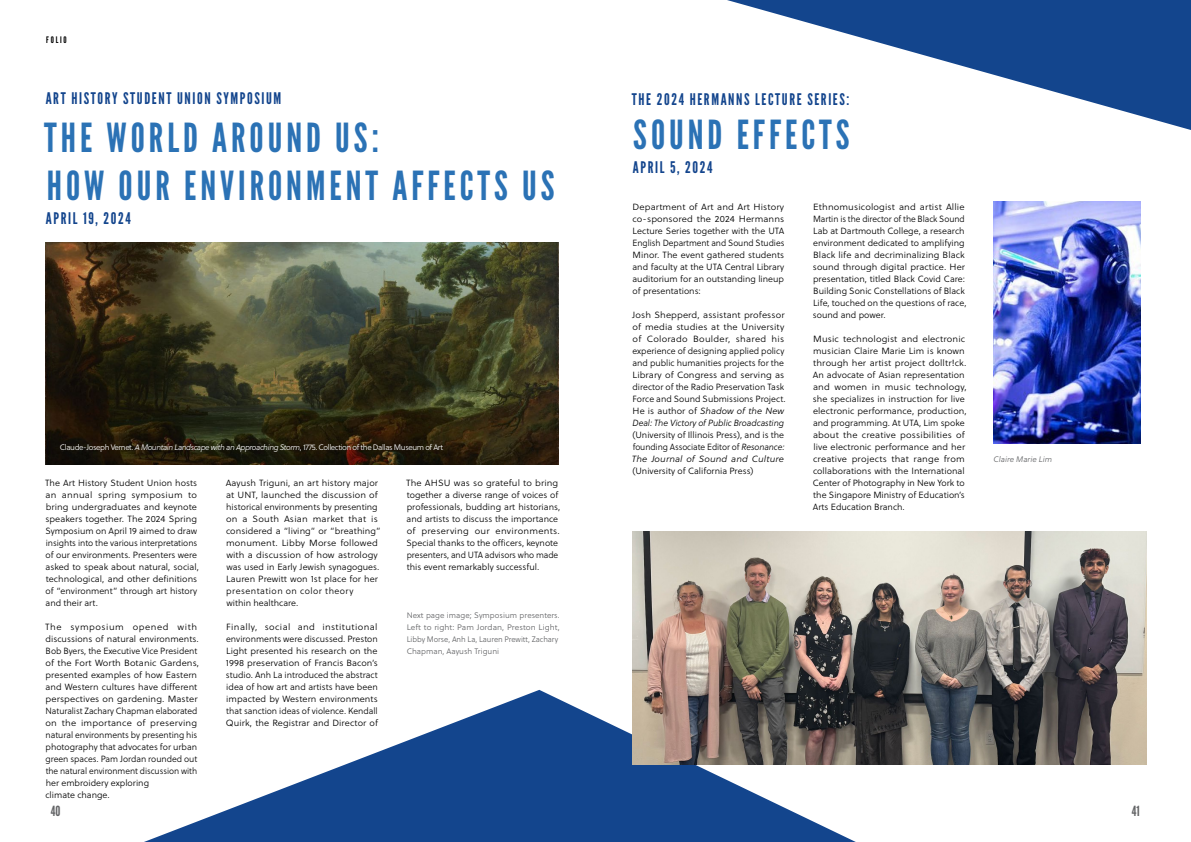
<style>
.page{position:relative;width:1191px;height:842px;background:#fff}
.page>*{position:absolute;margin:0;border:0;box-sizing:border-box;transform-origin:0 0}
.t1{font:40px/48px "League Gothic";letter-spacing:.1em;color:#2b72b5}
.t2{font:16px "League Gothic";letter-spacing:.1em;color:#13458d}
.t3{font:14px "League Gothic";color:#636466}
.t4{font:9px/12px "Soleil Lt";color:#000;scale:1.05 1}
.t5{font:9px/12px "Soleil Lt";color:#000}
.t6{font:9px "League Gothic";letter-spacing:.2em;color:#000}
.t7{font:8px/12px "Soleil Lt";color:#636466}
.t8{font:8px "Soleil Lt";letter-spacing:-.05em;color:#fff}
.t9{font:italic 8px "Soleil Lt";color:#636466}
.s1{font-style:italic}
</style>
<div class="page">
<svg style="left:144px;top:690px;width:712px;height:152px;fill:#13458d"></svg>
<img style="left:45px;top:243px;width:513px;height:221px">
<img style="left:633px;top:531px;width:513px;height:234px">
<img style="left:993px;top:201px;width:147px;height:243px">
<svg style="left:727px;top:0;width:464px;height:130px"></svg>
<p class="t6" style="left:46px;top:35px;width:22px">FOLIO</p>
<h2 class="t2" style="left:46px;top:89px;width:237px">ART HISTORY STUDENT UNION SYMPOSIUM</h2>
<h1 class="t1" style="left:44px;top:114px;width:512px">THE WORLD AROUND US:<br>HOW OUR ENVIRONMENT AFFECTS US</h1>
<h2 class="t2" style="left:46px;top:208px;width:86px">APRIL 19, 2024</h2>
<p class="t8" style="left:60px;top:441px;width:385px">Claude-Joseph Vernet. <span class="s1">A Mountain Landscape with an Approaching Storm</span>, 1775. Collection of the Dallas Museum of Art</p>
<p class="t5" style="left:45px;top:477px;width:155px">The Art History Student Union hosts an annual spring symposium to bring undergraduates and keynote speakers together. The 2024 Spring Symposium on April 19 aimed to draw insights into the various interpretations of our environments. Presenters were asked to speak about natural, social, technological, and other definitions of “environment” through art history and their art.</p>
<p class="t4" style="left:45px;top:621px;width:148px">The symposium opened with discussions of natural environments.<br>Bob Byers, the Executive Vice President of the Fort Worth Botanic Gardens, presented examples of how Eastern and Western cultures have different perspectives on gardening. Master Naturalist Zachary Chapman elaborated on the importance of preserving natural environments by presenting his photography that advocates for urban green spaces. Pam Jordan rounded out the natural environment discussion with her embroidery exploring<br>climate change.</p>
<p class="t5" style="left:226px;top:477px;width:156px">Aayush Triguni, an art history major at UNT, launched the discussion of historical environments by presenting on a South Asian market that is considered a “living” or “breathing” monument. Libby Morse followed with a discussion of how astrology was used in Early Jewish synagogues.<br>Lauren Prewitt won 1st place for her presentation on color theory<br>within healthcare.</p>
<p class="t4" style="left:226px;top:621px;width:146px;text-align:justify">Finally, social and institutional environments were discussed. Preston Light presented his research on the 1998 preservation of Francis Bacon’s studio. Anh La introduced the abstract idea of how art and artists have been impacted by Western environments that sanction ideas of violence. Kendall Quirk, the Registrar and Director of</p>
<p class="t4" style="left:406px;top:477px;width:148px">The AHSU was so grateful to bring together a diverse range of voices of professionals, budding art historians, and artists to discuss the importance of preserving our environments.<br>Special thanks to the officers, keynote presenters, and UTA advisors who made this event remarkably successful.</p>
<p class="t7" style="left:407px;top:609px;width:155px">Next page image; Symposium presenters.<br>Left to right: Pam Jordan, Preston Light, Libby Morse, Anh La, Lauren Prewitt, Zachary Chapman, Aayush Triguni</p>
<h2 class="t2" style="left:632px;top:89px;width:219px">THE 2024 HERMANNS LECTURE SERIES:</h2>
<h1 class="t1" style="left:633px;top:111px;width:218px">SOUND EFFECTS</h1>
<h2 class="t2" style="left:633px;top:158px;width:81px">APRIL 5, 2024</h2>
<p class="t4" style="left:632px;top:201px;width:146px;text-align:justify">Department of Art and Art History co-sponsored the 2024 Hermanns Lecture Series together with the UTA English Department and Sound Studies Minor. The event gathered students and faculty at the UTA Central Library auditorium for an outstanding lineup of presentations:</p>
<p class="t4" style="left:632px;top:309px;width:148px">Josh Shepperd, assistant professor of media studies at the University of Colorado Boulder, shared his experience of designing applied policy and public humanities projects for the Library of Congress and serving as director of the Radio Preservation Task Force and Sound Submissions Project.<br>He is author of <span class="s1">Shadow of the New Deal: The Victory of Public Broadcasting</span></p>
<p class="t5" style="left:632px;top:429px;width:154px;text-align:justify">(University of Illinois Press), and is the founding Associate Editor of <span class="s1">Resonance:<br>The Journal of Sound and Culture</span></p>
<p class="t5" style="left:632px;top:465px;width:123px">(University of California Press)</p>
<p class="t4" style="left:813px;top:201px;width:148px">Ethnomusicologist and artist Allie Martin is the director of the Black Sound Lab at Dartmouth College, a research environment dedicated to amplifying Black life and decriminalizing Black sound through digital practice. Her presentation, titled Black Covid Care:<br>Building Sonic Constellations of Black Life, touched on the questions of race, sound and power.</p>
<p class="t4" style="left:813px;top:333px;width:148px">Music technologist and electronic musician Claire Marie Lim is known through her artist project dolltr!ck.<br>An advocate of Asian representation and women in music technology, she specializes in instruction for live electronic performance, production, and programming. At UTA, Lim spoke about the creative possibilities of live electronic performance and her creative projects that range from collaborations with the International Center of Photography in New York to the Singapore Ministry of Education’s Arts Education Branch.</p>
<p class="t9" style="left:993px;top:453px;width:60px">Claire Marie Lim</p>
<h3 class="t3" style="left:51px;top:803px;width:11px">40</h3>
<h3 class="t3" style="left:1132px;top:803px;width:9px">41</h3>
</div>
